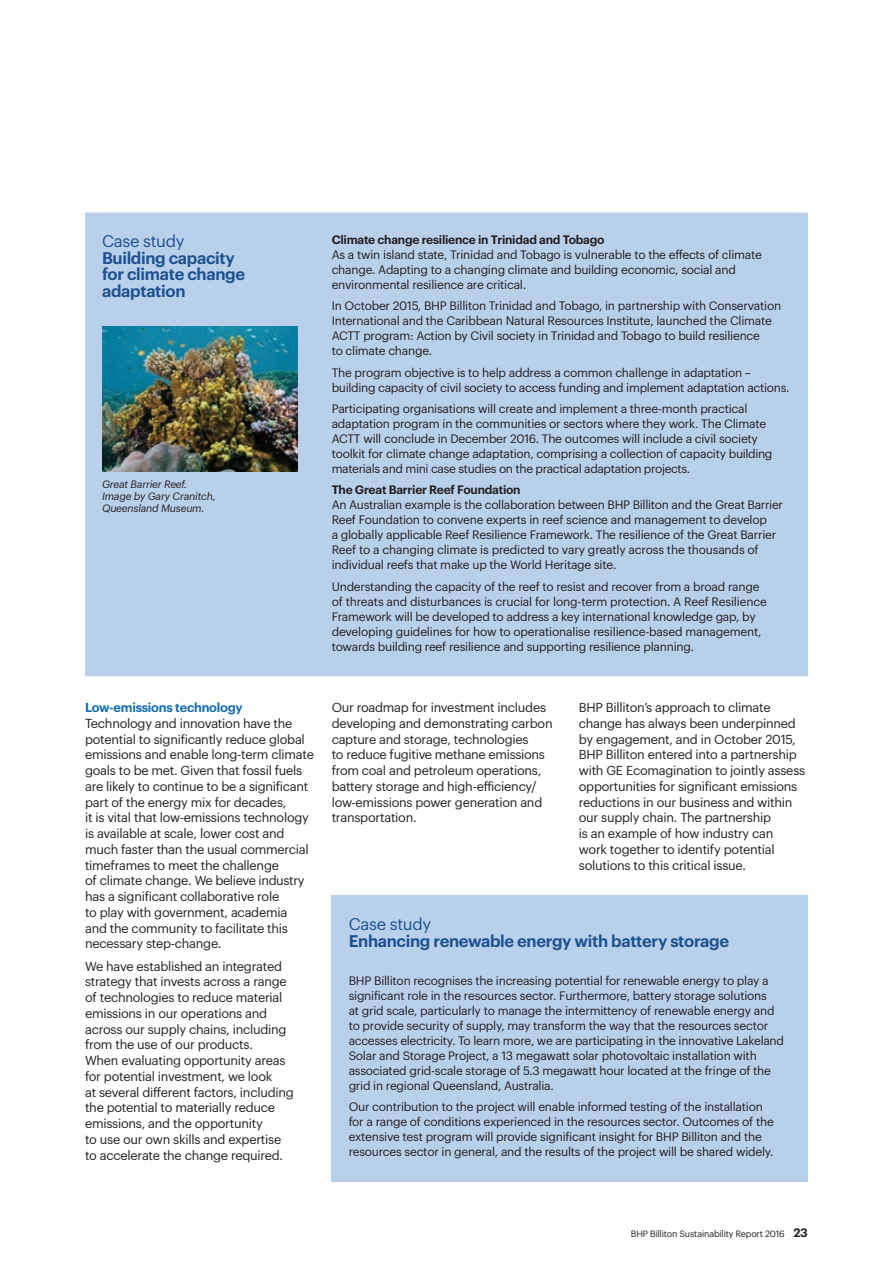
<style>
.page{position:relative;width:893px;height:1263px;background:#fff}
.page>*{position:absolute;margin:0;border:0;box-sizing:border-box;transform-origin:0 0}
.t1{font:600 16.5px/16.5px "Graphik";letter-spacing:-.02em;color:#1e5191}
.t2{font:16.5px "Graphik";letter-spacing:-.02em;color:#1e5191}
.t3{font:12.75px/15.8px "Graphik";letter-spacing:-.02em;color:#231f20}
.t4{font:600 12.75px "Graphik";letter-spacing:-.02em;color:#116bb6}
.t5{font:12px/15px "Graphik";letter-spacing:-.02em;color:#231f20}
.t6{font:600 12px "Graphik";letter-spacing:-.02em;color:#231f20}
.t7{font:italic 10.5px/12px "Graphik";letter-spacing:-.02em;color:#231f20}
.t8{font:9px "Graphik";letter-spacing:-.02em;color:#231f20}
.s1{font-weight:600;font-size:12px}
</style>
<div class="page">
<div style="left:332px;top:895px;width:476px;height:287px;background:#b9d0eb"></div>
<div style="left:85px;top:213px;width:723px;height:463px;background:#b9d0eb"></div>
<img style="left:102px;top:327px;width:196px;height:144px">
<h1 class="t2" style="left:102px;top:229px;width:84px">Case study</h1>
<h1 class="t1" style="left:102px;top:248px;width:144px">Building capacity for climate change adaptation</h1>
<p class="t7" style="left:102px;top:477px;width:115px">Great Barrier Reef.<br>Image by Gary Cranitch,<br>Queensland Museum.</p>
<p class="t6" style="left:332px;top:230px;width:274px">Climate change resilience in Trinidad and Tobago</p>
<p class="t5" style="left:332px;top:246px;width:432px">As a twin island state, Trinidad and Tobago is vulnerable to the effects of climate change. Adapting to a changing climate and building economic, social and environmental resilience are critical.</p>
<p class="t5" style="left:332px;top:297px;width:451px">In October 2015, BHP Billiton Trinidad and Tobago, in partnership with Conservation International and the Caribbean Natural Resources Institute, launched the Climate ACTT program: Action by Civil society in Trinidad and Tobago to build resilience<br>to climate change.</p>
<p class="t5" style="left:332px;top:364px;width:459px">The program objective is to help address a common challenge in adaptation – building capacity of civil society to access funding and implement adaptation actions.</p>
<p class="t5" style="left:332px;top:400px;width:442px">Participating organisations will create and implement a three-month practical adaptation program in the communities or sectors where they work. The Climate ACTT will conclude in December 2016. The outcomes will include a civil society toolkit for climate change adaptation, comprising a collection of capacity building materials and mini case studies on the practical adaptation projects.</p>
<p class="t6" style="left:332px;top:481px;width:190px">The Great Barrier Reef Foundation</p>
<p class="t5" style="left:332px;top:496px;width:453px">An Australian example is the collaboration between BHP Billiton and the Great Barrier Reef Foundation to convene experts in reef science and management to develop<br>a globally applicable Reef Resilience Framework. The resilience of the Great Barrier Reef to a changing climate is predicted to vary greatly across the thousands of individual reefs that make up the World Heritage site.</p>
<p class="t5" style="left:332px;top:578px;width:437px">Understanding the capacity of the reef to resist and recover from a broad range of threats and disturbances is crucial for long-term protection. A Reef Resilience Framework will be developed to address a key international knowledge gap, by developing guidelines for how to operationalise resilience-based management, towards building reef resilience and supporting resilience planning.</p>
<p class="t4" style="left:85px;top:698px;width:159px">Low-emissions technology</p>
<p class="t3" style="left:85px;top:714px;width:230px">Technology and innovation have the potential to significantly reduce global emissions and enable long-term climate goals to be met. Given that fossil fuels are likely to continue to be a significant part of the energy mix for decades,<br>it is vital that low-emissions technology is available at scale, lower cost and much faster than the usual commercial timeframes to meet the challenge<br>of climate change. We believe industry has a significant collaborative role<br>to play with government, academia<br>and the community to facilitate this necessary step-change.</p>
<p class="t3" style="left:85px;top:957px;width:210px">We have established an integrated strategy that invests across a range of technologies to reduce material emissions in our operations and across our supply chains, including from the use of our products.<br>When evaluating opportunity areas for potential investment, we look<br>at several different factors, including the potential to materially reduce emissions, and the opportunity<br>to use our own skills and expertise to accelerate the change required.</p>
<p class="t3" style="left:332px;top:698px;width:222px">Our roadmap for investment includes developing and demonstrating carbon capture and storage, technologies<br>to reduce fugitive methane emissions from coal and petroleum operations, battery storage and high-efficiency/ low-emissions power generation and transportation.</p>
<p class="t3" style="left:579px;top:698px;width:228px">BHP Billiton’s approach to climate change has always been underpinned by engagement, and in October 2015, BHP Billiton entered into a partnership with GE Ecomagination to jointly assess opportunities for significant emissions reductions in our business and within our supply chain. The partnership<br>is an example of how industry can<br>work together to identify potential solutions to this critical issue.</p>
<h1 class="t2" style="left:349px;top:912px;width:84px">Case study</h1>
<h1 class="t1" style="left:349px;top:931px;width:382px">Enhancing renewable energy with battery storage</h1>
<p class="t5" style="left:349px;top:972px;width:437px">BHP Billiton recognises the increasing potential for renewable energy to play a significant role in the resources sector. Furthermore, battery storage solutions<br>at grid scale, particularly to manage the intermittency of renewable energy and to provide security of supply, may transform the way that the resources sector accesses electricity. To learn more, we are participating in the innovative Lakeland Solar and Storage Project, a 13 megawatt solar photovoltaic installation with associated grid-scale storage of 5.3 megawatt hour located at the fringe of the grid in regional Queensland, Australia.</p>
<p class="t5" style="left:349px;top:1098px;width:427px">Our contribution to the project will enable informed testing of the installation for a range of conditions experienced in the resources sector. Outcomes of the extensive test program will provide significant insight for BHP Billiton and the resources sector in general, and the results of the project will be shared widely.</p>
<p class="t8" style="left:631px;top:1227px;width:178px">BHP Billiton Sustainability Report 2016 <span class="s1">23</span></p>
</div>
